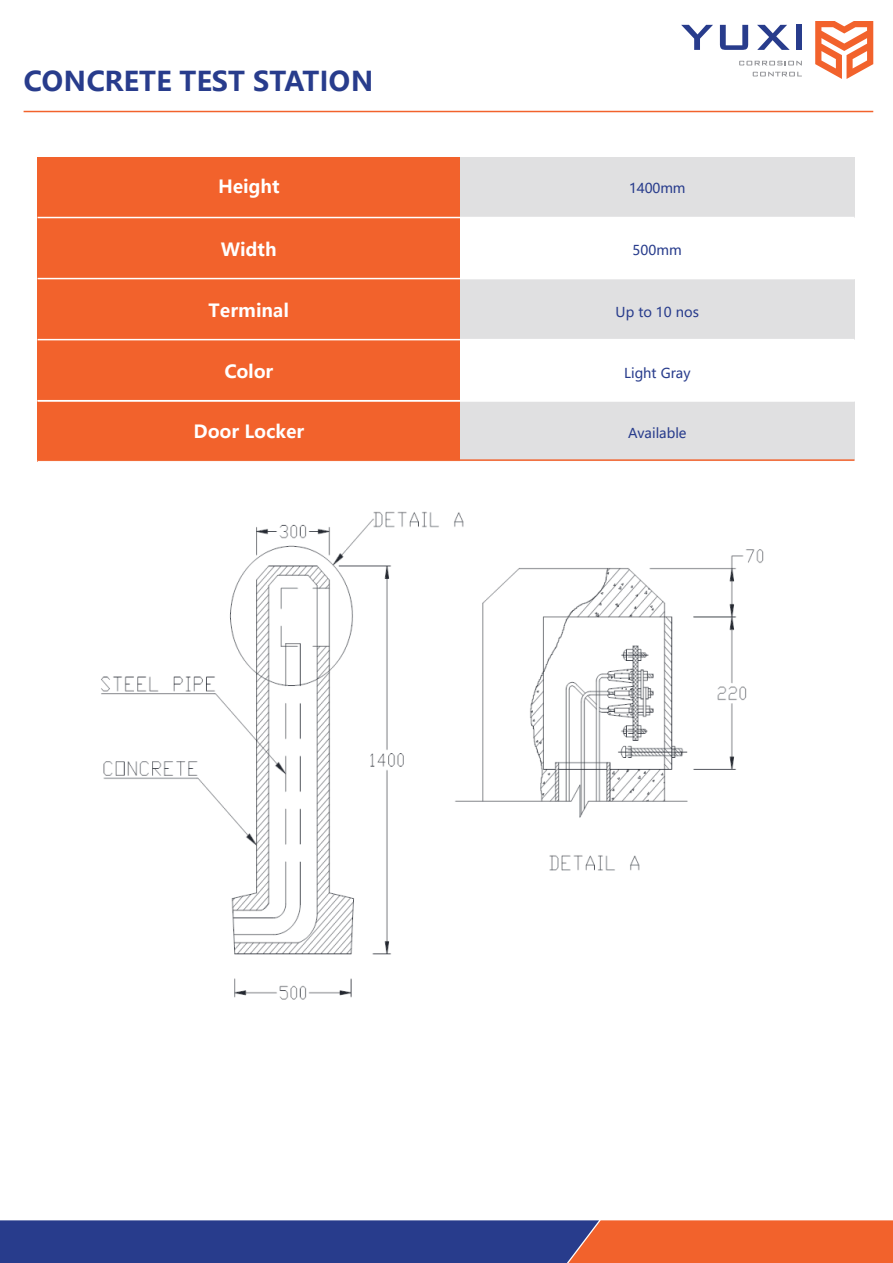
<style>
.page{position:relative;width:893px;height:1263px;background:#fff}
.page>*{position:absolute;margin:0;border:0;box-sizing:border-box;transform-origin:0 0}
.t1{font:700 27px "Microsoft Ya Hei";color:#283c8c}
.t2{font:700 18px "Microsoft Ya Hei";color:#fff}
.t3{font:13.5px "Microsoft Ya Hei";color:#283c8c}
</style>
<div class="page">
<svg style="left:0;top:1220px;width:893px;height:43px;background:#6f4b6c"></svg>
<svg style="left:815px;top:21px;width:58px;height:58px"></svg>
<svg style="left:681px;top:25px;width:32px;height:25px"></svg>
<svg style="left:720px;top:25px;width:28px;height:25px"></svg>
<svg style="left:757px;top:25px;width:33px;height:25px"></svg>
<div style="left:796px;top:25px;width:6px;height:25px;background:#283c8c"></div>
<svg style="left:739px;top:61px;width:63px;height:4px"></svg>
<svg style="left:753px;top:72px;width:49px;height:4px"></svg>
<div style="left:38px;top:157px;width:422px;height:305px;background:#f2622c"></div>
<div style="left:460px;top:157px;width:394px;height:61px;background:#e0e0e1"></div>
<div style="left:460px;top:279px;width:394px;height:60px;background:#e0e0e1"></div>
<div style="left:460px;top:401px;width:394px;height:61px;background:#e0e0e1"></div>
<hr style="left:38px;top:217px;width:816px;height:1px;background:#fff">
<hr style="left:38px;top:278px;width:816px;height:1px;background:#fff">
<hr style="left:38px;top:339px;width:816px;height:1px;background:#fff">
<hr style="left:38px;top:400px;width:816px;height:2px;background:#fff">
<hr style="left:38px;top:460px;width:837px;height:2px;background:#fff">
<hr style="left:38px;top:459px;width:816px;height:2px;background:#f2622c">
<hr style="left:24px;top:111px;width:849px;height:1px;background:#f2622c">
<img style="left:101px;top:511px;width:663px;height:489px">
<h1 class="t1" style="left:24px;top:62px;width:351px">CONCRETE TEST STATION</h1>
<h2 class="t2" style="left:218px;top:174px;width:63px">Height</h2>
<p class="t3" style="left:629px;top:179px;width:58px">1400mm</p>
<h2 class="t2" style="left:221px;top:237px;width:57px">Width</h2>
<p class="t3" style="left:633px;top:241px;width:51px">500mm</p>
<h2 class="t2" style="left:209px;top:298px;width:82px">Terminal</h2>
<p class="t3" style="left:616px;top:303px;width:85px">Up to 10 nos</p>
<h2 class="t2" style="left:224px;top:359px;width:50px">Color</h2>
<p class="t3" style="left:624px;top:364px;width:68px">Light Gray</p>
<h2 class="t2" style="left:193px;top:419px;width:112px">Door Locker</h2>
<p class="t3" style="left:628px;top:424px;width:60px">Available</p>
</div>
